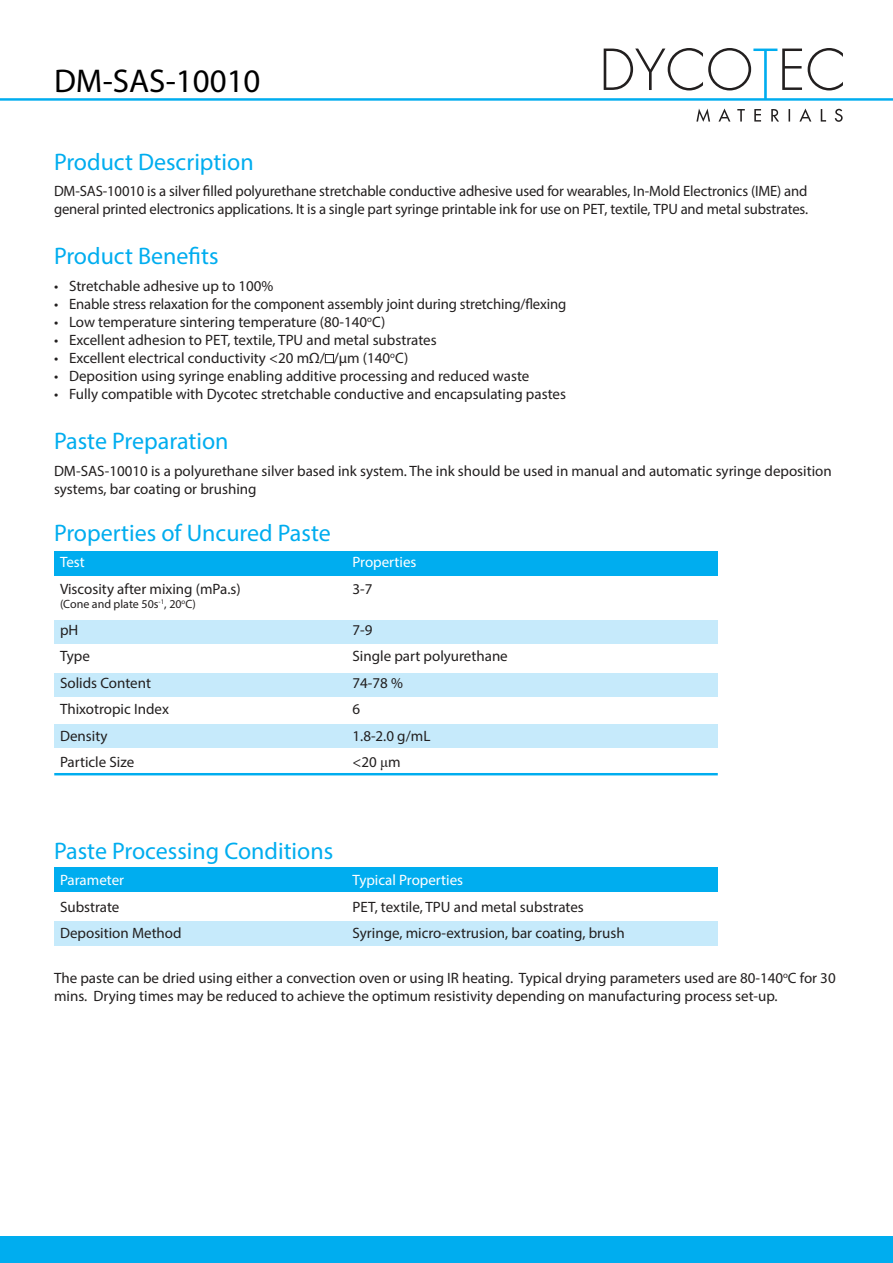
<style>
.page{position:relative;width:893px;height:1263px;background:#fff}
.page>*{position:absolute;margin:0;border:0;box-sizing:border-box;transform-origin:0 0}
.t1{font:33px "Myriad Pro";color:#000}
.t2{font:24px "Myriad Pro";color:#00adef}
.t3{font:15px/18px "Myriad Pro";color:#221f1f}
.t4{font:15px "Myriad Pro";color:#fff}
.t5{font:12px "Myriad Pro";color:#221f1f}
.s1{font-family:"Times New Roman"}
</style>
<div class="page">
<div style="left:54px;top:724px;width:664px;height:24px;background:#c6eafb"></div>
<div style="left:54px;top:551px;width:664px;height:25px;background:#00adef"></div>
<div style="left:0;top:1237px;width:893px;height:26px;background:#00adef"></div>
<div style="left:54px;top:867px;width:664px;height:24px;background:#00adef"></div>
<div style="left:54px;top:921px;width:664px;height:24px;background:#c6eafb"></div>
<div style="left:54px;top:620px;width:664px;height:23px;background:#c6eafb"></div>
<div style="left:54px;top:673px;width:664px;height:24px;background:#c6eafb"></div>
<hr style="left:0;top:98px;width:893px;height:3px;background:#00adef">
<svg style="left:696px;top:109px;width:147px;height:13px"></svg>
<svg style="left:604px;top:48px;width:239px;height:51px"></svg>
<div style="left:325px;top:354px;width:9px;height:9px;border:1px solid #221f1f"></div>
<hr style="left:54px;top:773px;width:664px;height:2px;background:#00adef">
<h1 class="t1" style="left:54px;top:68px;width:208px">DM-SAS-10010</h1>
<h2 class="t2" style="left:54px;top:152px;width:201px">Product Description</h2>
<p class="t3" style="left:54px;top:183px;width:756px">DM-SAS-10010 is a silver filled polyurethane stretchable conductive adhesive used for wearables, In-Mold Electronics (IME) and general printed electronics applications. It is a single part syringe printable ink for use on PET, textile, TPU and metal substrates.</p>
<h2 class="t2" style="left:54px;top:247px;width:166px">Product Benefits</h2>
<p class="t3" style="left:54px;top:278px;width:221px">• Stretchable adhesive up to 100%</p>
<p class="t3" style="left:54px;top:296px;width:514px">• Enable stress relaxation for the component assembly joint during stretching/flexing</p>
<p class="t3" style="left:54px;top:314px;width:333px">• Low temperature sintering temperature (80-140<sup>o</sup>C)</p>
<p class="t3" style="left:54px;top:332px;width:384px">• Excellent adhesion to PET, textile, TPU and metal substrates</p>
<p class="t3" style="left:54px;top:350px;width:356px">• Excellent electrical conductivity &lt;20 mΩ/ /μm (140<sup>o</sup>C)</p>
<p class="t3" style="left:54px;top:368px;width:477px">• Deposition using syringe enabling additive processing and reduced waste</p>
<p class="t3" style="left:54px;top:386px;width:513px">• Fully compatible with Dycotec stretchable conductive and encapsulating pastes</p>
<h2 class="t2" style="left:54px;top:432px;width:176px">Paste Preparation</h2>
<p class="t3" style="left:54px;top:463px;width:779px">DM-SAS-10010 is a polyurethane silver based ink system. The ink should be used in manual and automatic syringe deposition systems, bar coating or brushing</p>
<h2 class="t2" style="left:54px;top:523px;width:278px">Properties of Uncured Paste</h2>
<p class="t4" style="left:60px;top:556px;width:26px">Test</p>
<p class="t4" style="left:353px;top:556px;width:65px">Properties</p>
<p class="t3" style="left:60px;top:581px;width:182px">Viscosity after mixing (mPa.s)</p>
<p class="t3" style="left:352px;top:581px;width:21px">3-7</p>
<p class="t5" style="left:60px;top:599px;width:138px">(Cone and plate 50s<sup>-1</sup>, 20<sup>o</sup>C)</p>
<p class="t3" style="left:60px;top:622px;width:20px">pH</p>
<p class="t3" style="left:352px;top:622px;width:21px">7-9</p>
<p class="t3" style="left:60px;top:648px;width:31px">Type</p>
<p class="t3" style="left:352px;top:648px;width:157px">Single part polyurethane</p>
<p class="t3" style="left:60px;top:675px;width:93px">Solids Content</p>
<p class="t3" style="left:352px;top:675px;width:52px">74-78 %</p>
<p class="t3" style="left:60px;top:701px;width:110px">Thixotropic Index</p>
<p class="t3" style="left:352px;top:701px;width:9px">6</p>
<p class="t3" style="left:60px;top:728px;width:49px">Density</p>
<p class="t3" style="left:352px;top:728px;width:79px">1.8-2.0 g/mL</p>
<p class="t3" style="left:60px;top:754px;width:76px">Particle Size</p>
<p class="t3" style="left:353px;top:754px;width:50px">&lt;20 <span class="s1">μ</span>m</p>
<h2 class="t2" style="left:54px;top:841px;width:281px">Paste Processing Conditions</h2>
<p class="t4" style="left:60px;top:874px;width:66px">Parameter</p>
<p class="t4" style="left:352px;top:874px;width:112px">Typical Properties</p>
<p class="t3" style="left:60px;top:899px;width:61px">Substrate</p>
<p class="t3" style="left:352px;top:899px;width:233px">PET, textile, TPU and metal substrates</p>
<p class="t3" style="left:60px;top:925px;width:123px">Deposition Method</p>
<p class="t3" style="left:352px;top:925px;width:274px">Syringe, micro-extrusion, bar coating, brush</p>
<p class="t3" style="left:54px;top:970px;width:783px">The paste can be dried using either a convection oven or using IR heating. Typical drying parameters used are 80-140<sup>o</sup>C for 30 mins. Drying times may be reduced to achieve the optimum resistivity depending on manufacturing process set-up.</p>
</div>
